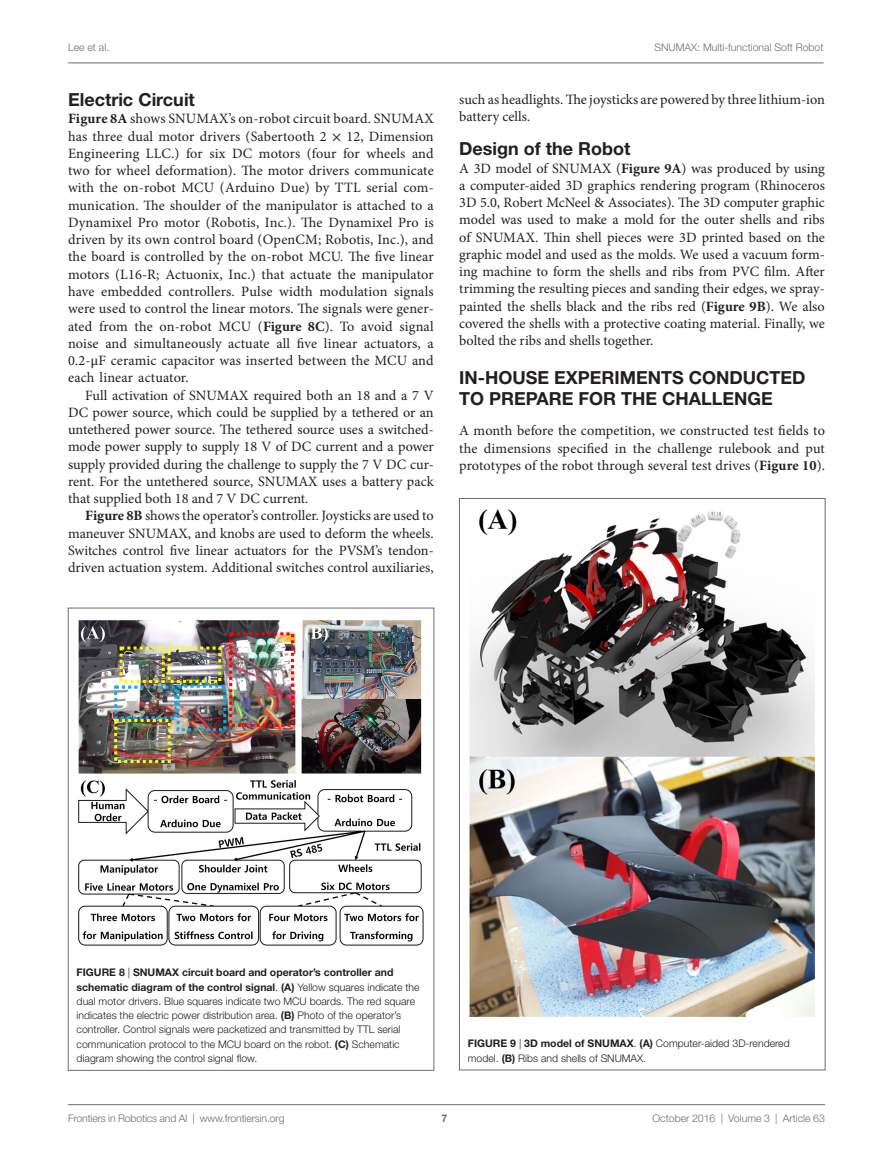
<style>
.page{position:relative;width:893px;height:1170px;background:#fff}
.page>*{position:absolute;margin:0;border:0;box-sizing:border-box;transform-origin:0 0}
.t1{font:700 18px/21px "Helvetica Neue LT Std";color:#231f20}
.t2{font:14.25px/17.2px "Minion Pro";color:#231f20;text-align:justify}
.t3{font:300 10.5px/14.2px "Helvetica Neue LT Std";color:#231f20}
.t4{font:300 10.5px "Helvetica Neue LT Std";color:#6c6d70}
.t5{font:700 10.5px "Helvetica Neue LT Std";color:#6c6d70}
.s1{font-weight:700}
.s2{font-family:"STIX General"}
</style>
<div class="page">
<img style="left:78px;top:620px;width:346px;height:326px">
<img style="left:469px;top:509px;width:346px;height:508px">
<hr style="left:68px;top:1104px;width:757px;height:1px;background:#6c6d70">
<hr style="left:68px;top:63px;width:755px;height:1px;background:#6c6d70">
<p class="t4" style="left:68px;top:41px;width:43px">Lee et al.</p>
<p class="t4" style="left:655px;top:41px;width:170px">SNUMAX: Multi-functional Soft Robot</p>
<p class="t1" style="left:68px;top:89px;width:128px">Electric Circuit</p>
<p class="t2" style="left:68px;top:110px;width:367px"><span class="s1">Figure 8A</span> shows SNUMAX’s on-robot circuit board. SNUMAX has three dual motor drivers (Sabertooth 2 <span class="s2">×</span> 12, Dimension Engineering LLC.) for six DC motors (four for wheels and two for wheel deformation). The motor drivers communicate with the on-robot MCU (Arduino Due) by TTL serial com&shy;munication. The shoulder of the manipulator is attached to a Dynamixel Pro motor (Robotis, Inc.). The Dynamixel Pro is driven by its own control board (OpenCM; Robotis, Inc.), and the board is controlled by the on-robot MCU. The five linear motors (L16-R; Actuonix, Inc.) that actuate the manipulator have embedded controllers. Pulse width modulation signals were used to control the linear motors. The signals were gener&shy;ated from the on-robot MCU (<span class="s1">Figure 8C</span>). To avoid signal noise and simultaneously actuate all five linear actuators, a 0.2-<span class="s2">μ</span>F ceramic capacitor was inserted between the MCU and each linear actuator.</p>
<p class="t2" style="left:68px;top:386px;width:367px;text-indent:17px">Full activation of SNUMAX required both an 18 and a 7 V DC power source, which could be supplied by a tethered or an untethered power source. The tethered source uses a switched&shy;mode power supply to supply 18 V of DC current and a power supply provided during the challenge to supply the 7 V DC cur&shy;rent. For the untethered source, SNUMAX uses a battery pack that supplied both 18 and 7 V DC current.</p>
<p class="t2" style="left:68px;top:507px;width:367px;text-indent:17px"><span class="s1">Figure 8B</span> shows the operator’s controller. Joysticks are used to maneuver SNUMAX, and knobs are used to deform the wheels.<br>Switches control five linear actuators for the PVSM’s tendon&shy;driven actuation system. Additional switches control auxiliaries,</p>
<p class="t2" style="left:459px;top:91px;width:367px">such as headlights. The joysticks are powered by three lithium-ion battery cells.</p>
<p class="t1" style="left:459px;top:138px;width:173px">Design of the Robot</p>
<p class="t2" style="left:459px;top:159px;width:367px">A 3D model of SNUMAX (<span class="s1">Figure 9A</span>) was produced by using a computer-aided 3D graphics rendering program (Rhinoceros 3D 5.0, Robert McNeel &amp; Associates). The 3D computer graphic model was used to make a mold for the outer shells and ribs of SNUMAX. Thin shell pieces were 3D printed based on the graphic model and used as the molds. We used a vacuum form&shy;ing machine to form the shells and ribs from PVC film. After trimming the resulting pieces and sanding their edges, we spray&shy;painted the shells black and the ribs red (<span class="s1">Figure 9B</span>). We also covered the shells with a protective coating material. Finally, we bolted the ribs and shells together.</p>
<p class="t1" style="left:459px;top:367px;width:348px">IN-HOUSE EXPERI MENTS CONDUCTED<br>TO PRE PARE</p>
<p class="t1" style="left:579px;top:388px;width:97px">FOR THE CHALLENGE</p>
<p class="t2" style="left:459px;top:422px;width:367px">A month before the competition, we constructed test fields to the dimensions specified in the challenge rulebook and put prototypes of the robot through several test drives (<span class="s1">Figure 10</span>).</p>
<p class="t3" style="left:77px;top:965px;width:344px"><span class="s1">FIG URE 8</span> | <span class="s1">SN UMAX circuit board and operator’s controller and schematic diagram of the control signal</span>. <span class="s1">(A)</span> Yellow squares indicate the dual motor drivers. Blue squares indicate two MCU boards. The red square indicates the electric power distribution area. <span class="s1">(B)</span> Photo of the operator’s controller. Control signals were packetized and transmitted by TTL serial communication protocol to the MCU board on the robot. <span class="s1">(C)</span> Schematic diagram showing the control signal flow.</p>
<p class="t3" style="left:468px;top:1036px;width:323px"><span class="s1">FIG URE 9</span> | <span class="s1">3D model of SN UMAX</span>. <span class="s1">(A)</span> Computer-aided 3D-rendered model. <span class="s1">(B)</span> Ribs and shells of SNUMAX.</p>
<p class="t4" style="left:68px;top:1111px;width:218px">Frontiers in Robotics and AI | www.frontiersin.org</p>
<p class="t4" style="left:652px;top:1111px;width:174px">October 2016 | Volume 3 | Article 63</p>
<p class="t5" style="left:441px;top:1111px;width:7px">7</p>
</div>
